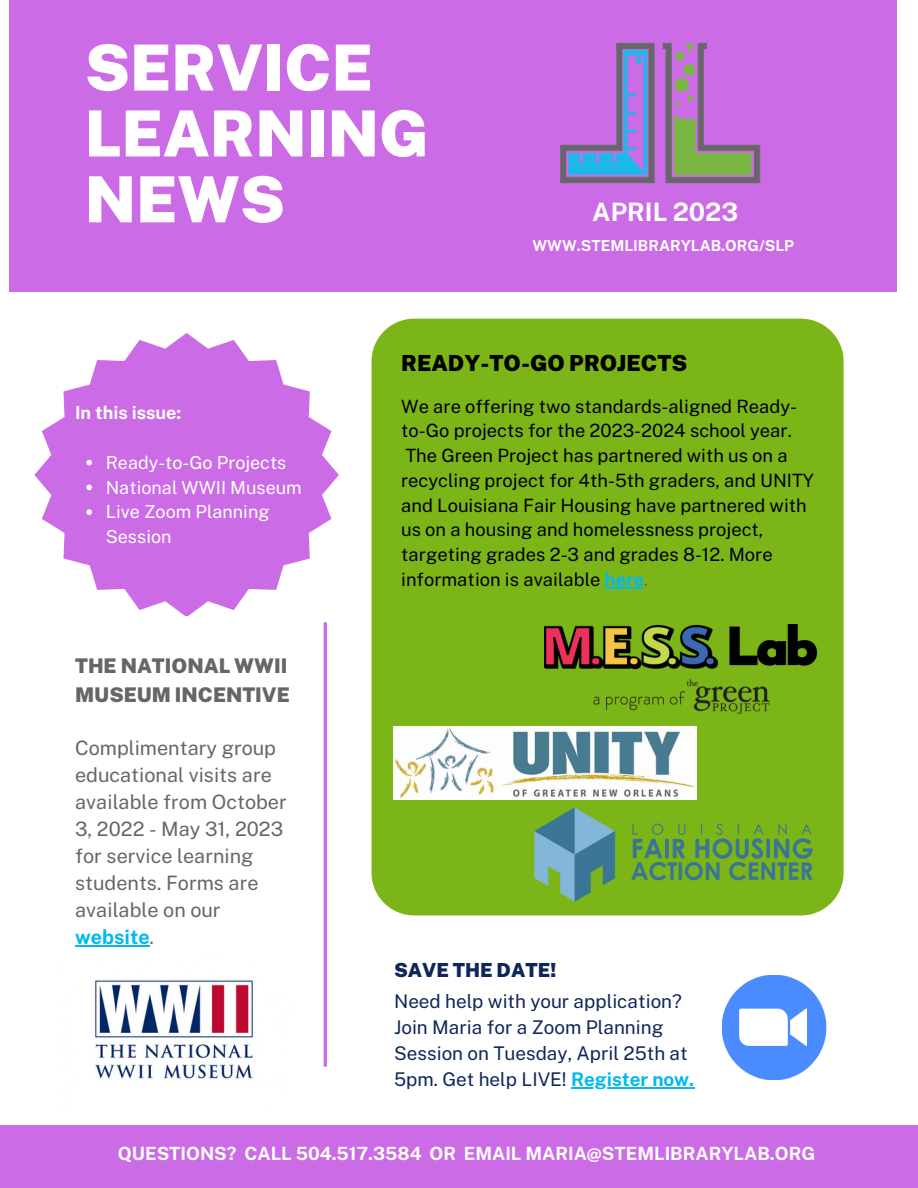
<style>
.page{position:relative;width:918px;height:1188px;background:#fff}
.page>*{position:absolute;margin:0;border:0;box-sizing:border-box;transform-origin:0 0}
.t1{font:900 63.6px/65.8px "Public Sans";color:#fff}
.t2{font:700 25.35px "Public Sans";color:#fff}
.t3{font:900 22.2px "Public Sans";color:#000}
.t4{font:900 20.25px/28.2px "Public Sans";color:#666}
.t5{font:19.8px/27px "Public Sans";color:#666}
.t6{font:900 19.35px "Public Sans";color:#10265a}
.t7{font:18.9px/25.8px "Public Sans";color:#10265a}
.t8{font:18.3px/24.8px "Public Sans";color:#000}
.t9{font:700 18.3px "Public Sans";color:#fff}
.t10{font:18px/24.8px "Public Sans";color:#fff}
.t11{font:700 18px "Public Sans";color:#fff}
.t12{font:700 15.3px "Public Sans";color:#fff}
.s1{font-weight:700;color:#01baef}
.s2{color:#666}
</style>
<div class="page">
<div style="left:9px;top:0;width:888px;height:292px;background:#cb6ce6"></div>
<hr style="left:324px;top:622px;width:3px;height:445px;background:#cb6ce6">
<div style="left:0;top:1125px;width:918px;height:63px;background:#cb6ce6"></div>
<img style="left:559px;top:42px;width:202px;height:142px">
<svg style="left:34px;top:333px;width:304px;height:283px;fill:#cb6ce6"></svg>
<svg style="left:86px;top:460px;width:6px;height:5px"></svg>
<svg style="left:86px;top:485px;width:6px;height:5px"></svg>
<svg style="left:86px;top:509px;width:6px;height:6px"></svg>
<img style="left:95px;top:980px;width:158px;height:99px">
<div style="left:372px;top:319px;width:472px;height:596px;background:#7cb518"></div>
<svg style="left:722px;top:975px;width:104px;height:105px;fill:#4a8cff"></svg>
<div style="left:740px;top:1009px;width:67px;height:37px;background:#fff"></div>
<img style="left:545px;top:625px;width:272px;height:89px">
<img style="left:393px;top:726px;width:304px;height:73px">
<img style="left:522px;top:799px;width:303px;height:108px">
<hr style="left:605px;top:587px;width:39px;height:1px;background:#01baef">
<hr style="left:75px;top:946px;width:75px;height:1px;background:#01baef">
<hr style="left:571px;top:1087px;width:123px;height:1px;background:#01baef">
<h1 class="t1" style="left:85px;top:35px;width:346px">SERVICE<br>LEARNING<br>NEWS</h1>
<h2 class="t2" style="left:592px;top:197px;width:147px">APRIL 2023</h2>
<p class="t12" style="left:532px;top:236px;width:263px">WWW.STEMLIBRARYLAB.ORG/SLP</p>
<p class="t11" style="left:75px;top:402px;width:108px">In this issue:</p>
<p class="t10" style="left:106px;top:450px;width:197px">Ready-to-Go Projects<br>National WWII Museum<br>Live Zoom Planning<br>Session</p>
<p class="t4" style="left:75px;top:652px;width:216px">THE NATIONAL WWII<br>MUSEUM INCENTIVE</p>
<p class="t5" style="left:75px;top:735px;width:213px">Complimentary group educational visits are available from October<br>3, 2022 - May 31, 2023 for service learning students. Forms are available on our <span class="s1">website</span>.</p>
<p class="t3" style="left:401px;top:350px;width:288px">READY-TO-GO PROJECTS</p>
<p class="t8" style="left:401px;top:394px;width:414px">We are offering two standards-aligned Ready&shy;to-Go projects for the 2023-2024 school year.<br>The Green Project has partnered with us on a recycling project for 4th-5th graders, and UNITY and Louisiana Fair Housing have partnered with us on a housing and homelessness project, targeting grades 2-3 and grades 8-12. More information is available <span class="s1">here</span><span class="s2">.</span></p>
<p class="t6" style="left:394px;top:958px;width:164px">SAVE THE DATE!</p>
<p class="t7" style="left:394px;top:989px;width:302px">Need help with your application?<br>Join Maria for a Zoom Planning<br>Session on Tuesday, April 25th at<br>5pm. Get help LIVE! <span class="s1">Register now.</span></p>
<p class="t9" style="left:118px;top:1143px;width:699px">QUESTIONS? CALL 504.517.3584 OR EMAIL MARIA@STEMLIBRARYLAB.ORG</p>
</div>
